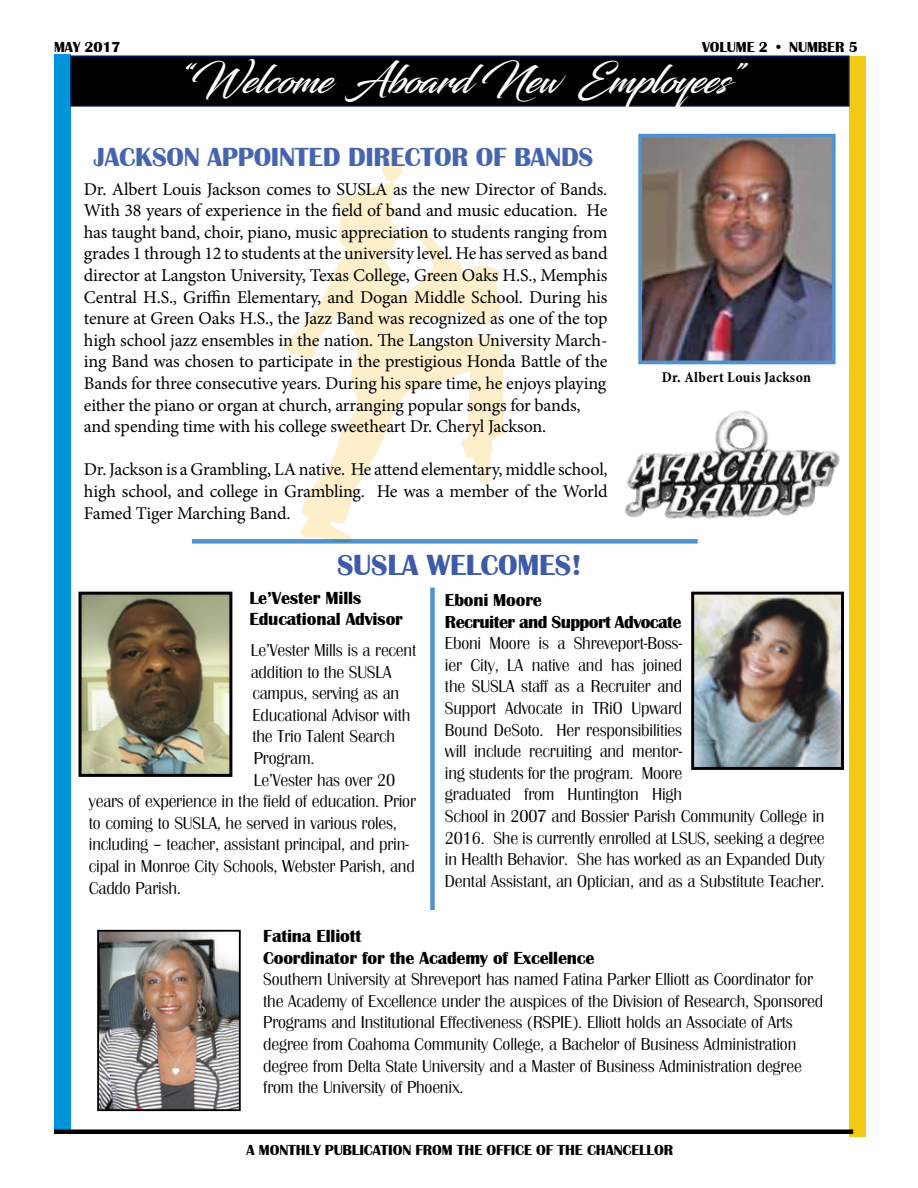
<style>
.page{position:relative;width:918px;height:1188px;background:#fff}
.page>*{position:absolute;margin:0;border:0;box-sizing:border-box;transform-origin:0 0}
.t1{font:39px "Blacksword";letter-spacing:-.01em;color:#fff}
.t2{font:700 30px "Britannic";letter-spacing:-.01em;color:#3d5ba9}
.t3{font:700 27px "Britannic";letter-spacing:-.01em;color:#4665af}
.t4{font:18px/21.6px "Britannic Light DTC";letter-spacing:-.01em;color:#000}
.t5{font:18px/21.6px "Minion Pro";letter-spacing:-.015em;color:#000}
.t6{font:700 18px/21.6px "Britannic";letter-spacing:-.01em;color:#000}
.t7{font:18px/21.6px "Britannic Bold DTC";letter-spacing:-.03em;color:#000}
.t8{font:700 15px "Britannic";letter-spacing:-.01em;color:#000}
.t9{font:700 condensed 15px "Minion Pro";letter-spacing:.02em;color:#000}
</style>
<div class="page">
<hr style="left:54px;top:1130px;width:799px;height:4px;background:#000">
<div style="left:54px;top:54px;width:16px;height:1080px;background:#0095da"></div>
<div style="left:850px;top:56px;width:16px;height:1080px;background:#f2ca16"></div>
<img style="left:643px;top:139px;width:188px;height:220px">
<div style="left:638px;top:134px;width:198px;height:230px;border:4px solid #4e93cf"></div>
<img style="left:624px;top:410px;width:216px;height:109px">
<img style="left:284px;top:147px;width:219px;height:392px">
<div style="left:192px;top:539px;width:506px;height:5px;background:#4e93cf"></div>
<div style="left:70px;top:56px;width:780px;height:51px;background:#000;border:2px solid #001751"></div>
<img style="left:83px;top:596px;width:145px;height:177px">
<div style="left:79px;top:592px;width:153px;height:185px;border:3px solid #000"></div>
<div style="left:430px;top:588px;width:5px;height:322px;background:#4e93cf"></div>
<img style="left:695px;top:596px;width:145px;height:170px">
<div style="left:691px;top:592px;width:153px;height:178px;border:3px solid #000"></div>
<img style="left:100px;top:933px;width:138px;height:175px">
<div style="left:97px;top:930px;width:144px;height:181px;border:2px solid #000"></div>
<p class="t8" style="left:54px;top:39px;width:68px">MAY 2017</p>
<p class="t8" style="left:702px;top:39px;width:157px">VOLUME 2 • NUMBER 5</p>
<h1 class="t1" style="left:177px;top:57px;width:569px">“Welcome Aboard New Employees”</h1>
<h3 class="t3" style="left:94px;top:141px;width:501px">JACKSON APPOINTED DIRECTOR OF BANDS</h3>
<p class="t5" style="left:84px;top:178px;width:525px">Dr. Albert Louis Jackson comes to SUSLA as the new Director of Bands.<br>With 38 years of experience in the field of band and music education. He has taught band, choir, piano, music appreciation to students ranging from grades 1 through 12 to students at the university level. He has served as band director at Langston University, Texas College, Green Oaks H.S., Memphis Central H.S., Griffin Elementary, and Dogan Middle School. During his tenure at Green Oaks H.S., the Jazz Band was recognized as one of the top high school jazz ensembles in the nation. The Langston University March&shy;ing Band was chosen to participate in the prestigious Honda Battle of the Bands for three consecutive years. During his spare time, he enjoys playing either the piano or organ at church, arranging popular songs for bands, and spending time with his college sweetheart Dr. Cheryl Jackson.</p>
<p class="t5" style="left:84px;top:459px;width:525px;text-align:justify">Dr. Jackson is a Grambling, LA native. He attend elementary, middle school, high school, and college in Grambling. He was a member of the World Famed Tiger Marching Band.</p>
<p class="t9" style="left:662px;top:366px;width:151px">Dr. Albert Louis Jackson</p>
<h2 class="t2" style="left:337px;top:548px;width:18px">SUSL</h2>
<h2 class="t2" style="left:402px;top:548px;width:181px">A WELCOMES!</h2>
<p class="t7" style="left:445px;top:591px;width:238px">Eboni Moore<br>Recruiter and Support Advocate</p>
<p class="t4" style="left:445px;top:634px;width:381px">Eboni Moore is a Shreveport-Boss-<br>ier City, LA native and has joined<br>the SUSLA staff as a Recruiter and<br>Support Advocate in TRiO Upward<br>Bound DeSoto. Her responsibilities<br>will include recruiting and mentor-<br>ing students for the program. Moore<br>graduated from Huntington High<br>School in 2007 and Bossier Parish Community College in 2016. She is currently enrolled at LSUS, seeking a degree in Health Behavior. She has worked as an Expanded Duty Dental Assistant, an Optician, and as a Substitute Teacher.</p>
<p class="t6" style="left:263px;top:925px;width:333px">FATINA ELLIOTT<br>COORDINATOR FOR THE ACADEMY OF EXCELLENCE</p>
<p class="t4" style="left:263px;top:970px;width:562px">Southern University at Shreveport has named Fatina Parker Elliott as Coordinator for the Academy of Excellence under the auspices of the Division of Research, Sponsored Programs and Institutional Effectiveness (RSPIE). Elliott holds an Associate of Arts degree from Coahoma Community College, a Bachelor of Business Administration degree from Delta State University and a Master of Business Administration degree from the University of Phoenix.</p>
<p class="t6" style="left:249px;top:587px;width:155px">LE’VESTER MILLS<br>EDUCATIONAL ADVISOR</p>
<p class="t4" style="left:251px;top:641px;width:167px">Le’Vester Mills is a recent</p>
<p class="t4" style="left:251px;top:662px;width:142px">addition to the SUSLA</p>
<p class="t4" style="left:252px;top:684px;width:148px">campus, serving as an</p>
<p class="t4" style="left:252px;top:706px;width:160px">Educational Advisor with</p>
<p class="t4" style="left:252px;top:727px;width:144px">the Trio Talent Search</p>
<p class="t4" style="left:254px;top:749px;width:62px">Program.</p>
<p class="t4" style="left:254px;top:770px;width:143px">Le’Vester has over 20</p>
<p class="t4" style="left:89px;top:792px;width:329px">years of experience in the field of education. Prior</p>
<p class="t4" style="left:89px;top:814px;width:310px">to coming to SUSLA, he served in various roles,</p>
<p class="t4" style="left:89px;top:835px;width:322px">including – teacher, assistant principal, and prin-</p>
<p class="t4" style="left:89px;top:857px;width:327px">cipal in Monroe City Schools, Webster Parish, and</p>
<p class="t4" style="left:89px;top:878px;width:94px">Caddo Parish.</p>
<p class="t8" style="left:247px;top:1142px;width:428px">A MONTHLY PUBLICATION FROM THE OFFICE OF THE CHANCELLOR</p>
</div>
